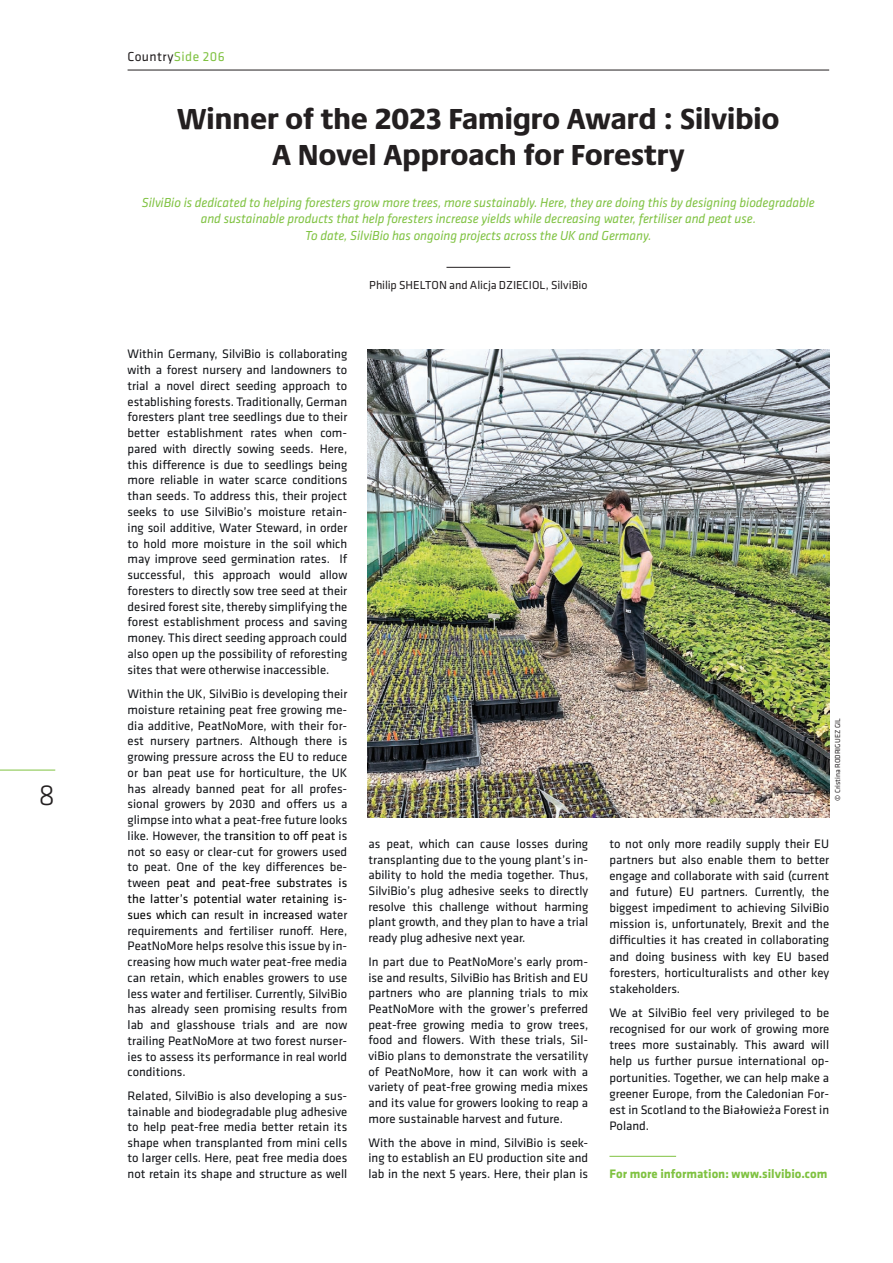
<style>
.page{position:relative;width:893px;height:1263px;background:#fff}
.page>*{position:absolute;margin:0;border:0;box-sizing:border-box;transform-origin:0 0}
.Default{font:800 30px "Praxis Next";letter-spacing:-.015em;color:#231f20}
.t1{font:300 30px "Klavika";color:#231f20}
.t2{font:italic 13.5px/16.5px "Klavika";letter-spacing:-.005em;color:#7fc241;text-align:center}
.t3{font:13.5px "Klavika";letter-spacing:.03em;color:#231f20}
.t4{font:12.75px/15.8px "Klavika";color:#101216;text-align:justify}
.t5{font:700 12.75px "Klavika";color:#7fc241}
.t6{font:12px "Klavika";color:#231f20}
.Heading_4{font:7.5px "Klavika";color:#231f20}
.s1{color:#7fc241}
.s2{color:#000}
</style>
<div class="page">
<hr style="left:0;top:770px;width:55px;height:1px;background:#7fc241">
<hr style="left:609px;top:1156px;width:67px;height:1px;background:#7fc241">
<hr style="left:446px;top:267px;width:64px;height:1px;background:#231f20">
<hr style="left:128px;top:70px;width:701px;height:1px;background:#231f20">
<img style="left:367px;top:349px;width:462px;height:468px">
<p class="t1" style="left:39px;top:779px;width:18px">8</p>
<p class="t3" style="left:128px;top:49px;width:99px">Country<span class="s1">Side 206</span></p>
<p class="Default" style="left:177px;top:94px;width:604px">Winner of the 2023 Famigro Award : Silvibio</p>
<p class="Default" style="left:272px;top:130px;width:414px">A Novel Approach for Forestry</p>
<p class="t2" style="left:142px;top:194px;width:674px">SilviBio is dedicated to helping foresters grow more trees, more sustainably. Here, they are doing this by designing biodegradable and sustainable products that help foresters increase yields while decreasing water, fertiliser and peat use.</p>
<p class="t2" style="left:305px;top:227px;width:348px">To date, SilviBio has ongoing projects across the UK and Germany.</p>
<p class="t6" style="left:369px;top:278px;width:220px">Philip SHELTON and Alicja DZIECIOL, SilviBio</p>
<p class="t4" style="left:128px;top:346px;width:221px">Within Germany, SilviBio is collaborating with a forest nursery and landowners to trial a novel direct seeding approach to establishing forests. Traditionally, German foresters plant tree seedlings due to their better establishment rates when com&shy;pared with directly sowing seeds. Here, this difference is due to seedlings being more reliable in water scarce conditions than seeds. To address this, their project seeks to use SilviBio’s moisture retain&shy;ing soil additive, Water Steward, in order to hold more moisture in the soil which may improve seed germination rates. If successful, this approach would allow foresters to directly sow tree seed at their desired forest site, thereby simplifying the forest establishment process and saving money. This direct seeding approach could also open up the possibility of reforesting sites that were otherwise inaccessible.</p>
<p class="t4" style="left:128px;top:686px;width:221px">Within the UK, SilviBio is developing their moisture retaining peat free growing me&shy;dia additive, PeatNoMore, with their for&shy;est nursery partners. Although there is growing pressure across the EU to reduce or ban peat use for horticulture, the UK has already banned peat for all profes&shy;sional growers by 2030 and offers us a glimpse into what a peat-free future looks like. However, the <span class="s2">transition to off peat</span> is not so easy or clear-cut for growers used to peat. One of the key differences be&shy;tween <span class="s2">peat and peat-free substrates is the latter’s potential water retaining is&shy;sues which can</span> result <span class="s2">in increased</span> water requirements and fertiliser runoff. Here, PeatNoMore helps resolve this issue by in&shy;creasing how much water peat-free media can retain, which enables growers to use less water and fertiliser. Currently, SilviBio has already seen promising results from lab and glasshouse trials and are now trailing PeatNoMore at two forest nurser&shy;ies to assess its performance in real world conditions.</p>
<p class="t4" style="left:128px;top:1089px;width:221px">Related, SilviBio is also developing a sus&shy;tainable and biodegradable plug adhesive to help peat-free media better retain its shape when transplanted from mini cells to larger cells. Here, peat free media does not retain its shape and structure as well</p>
<p class="t4" style="left:369px;top:836px;width:221px">as peat, which can cause losses during transplanting due to the young plant’s in&shy;ability to hold the media together. Thus, SilviBio’s plug adhesive seeks to directly resolve this challenge without harming plant growth, and they plan to have a trial ready plug adhesive next year.</p>
<p class="t4" style="left:369px;top:954px;width:221px">In part due to PeatNoMore’s early prom&shy;ise and results, SilviBio has British and EU partners who are planning trials to mix PeatNoMore with the grower’s preferred peat-free growing media to grow trees, food and flowers. With these trials, Sil&shy;viBio plans to demonstrate the versatility of PeatNoMore, how it can work with a variety of peat-free growing media mixes and its value for growers looking to reap a more sustainable harvest and future.</p>
<p class="t4" style="left:369px;top:1135px;width:221px">With the above in mind, SilviBio is seek&shy;ing to establish an EU production site and lab in the next 5 years. Here, their plan is</p>
<p class="Heading_4" style="left:834px;top:801px;width:84px;rotate:-90deg">© Cristina RODRIGUEZ GIL</p>
<p class="t4" style="left:609px;top:836px;width:221px">to not only more readily supply their EU partners but also enable them to better engage and collaborate with said (current and future) EU partners. Currently, the biggest impediment to achieving SilviBio mission is, unfortunately, Brexit and the difficulties it has created in collaborating and doing business with key EU based foresters, horticulturalists and other key stakeholders.</p>
<p class="t4" style="left:609px;top:1005px;width:221px">We at SilviBio feel very privileged to be recognised for our work of growing more trees more sustainably. This award will help us further pursue international op&shy;portunities. Together, we can help make a greener Europe, from the Caledonian For&shy;est in Scotland to the Białowieża Forest in Poland.</p>
<p class="t5" style="left:609px;top:1167px;width:219px">For more information: www.silvibio.com</p>
</div>
